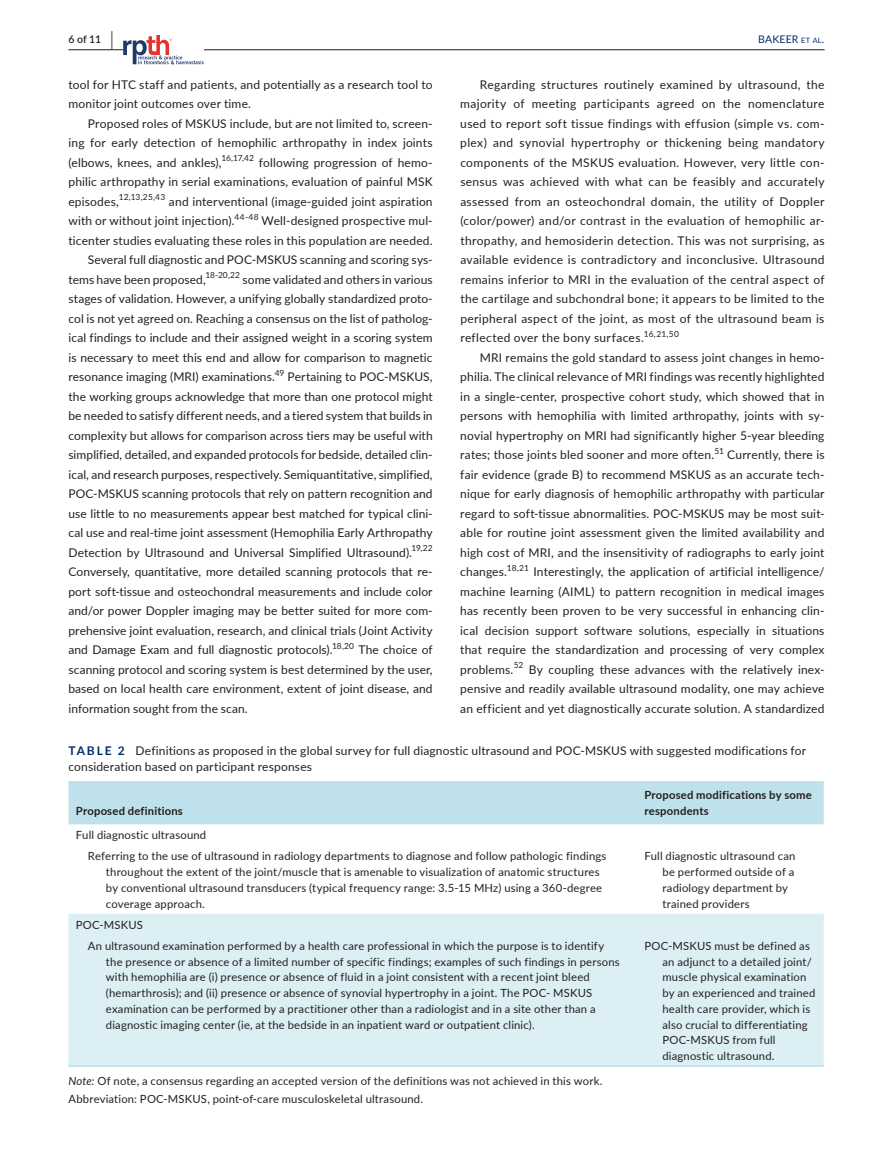
<style>
.page{position:relative;width:893px;height:1174px;background:#fff}
.page>*{position:absolute;margin:0;border:0;box-sizing:border-box;transform-origin:0 0}
.t1{font:12px/19.5px "Lato";letter-spacing:.01em;color:#231f20;text-align:justify}
.t2{font:11.25px/15.8px "Lato";letter-spacing:.015em;color:#231f20}
.t3{font:700 11.25px/15.8px "Lato";letter-spacing:.02em;color:#231f20}
.t4{font:10.5px "Lato";letter-spacing:.015em;color:#002c6b}
.t5{font:600 10.5px "Lato";color:#231f20}
.t6{font:8.4px "Lato";color:#231f20}
.s1{font-size:19.5px}
.s2{font-size:7.35px}
.s3{font-weight:700;color:#002c6b}
.s4{font-style:italic}
</style>
<div class="page">
<hr style="left:68px;top:49px;width:756px;height:1px;background:#231f20">
<svg style="left:123px;top:35px;width:81px;height:29px"></svg>
<div style="left:68px;top:781px;width:756px;height:43px;background:#bee1eb"></div>
<div style="left:68px;top:914px;width:756px;height:151px;background:#dceff4"></div>
<hr style="left:68px;top:1065px;width:569px;height:1px;background:#bee1eb">
<hr style="left:637px;top:1065px;width:187px;height:1px;background:#bee1eb">
<p class="t5" style="left:68px;top:31px;width:46px">6 of 11 <span class="s1">|</span></p>
<p class="t4" style="left:758px;top:31px;width:68px">BAKEER <span class="s2">et al</span>.</p>
<p class="t1" style="left:68px;top:74px;width:366px">tool for HTC staff and patients, and potentially as a research tool to monitor joint outcomes over time.</p>
<p class="t1" style="left:68px;top:113px;width:366px;text-indent:20px">Proposed roles of MSKUS include, but are not limited to, screen&shy;ing for early detection of hemophilic arthropathy in index joints (elbows, knees, and ankles),</p>
<p class="t1" style="left:460px;top:74px;width:366px;text-indent:20px">Regarding structures routinely examined by ultrasound, the majority of meeting participants agreed on the nomenclature used to report soft tissue findings with effusion (simple vs. com&shy;plex) and synovial hypertrophy or thickening being mandatory components of the MSKUS evaluation. However, very little con&shy;sensus was achieved with what can be feasibly and accurately assessed from an osteochondral domain, the utility of Doppler (color/power) and/or contrast in the evaluation of hemophilic ar&shy;thropathy, and hemosiderin detection. This was not surprising, as available evidence is contradictory and inconclusive. Ultrasound remains inferior to MRI in the evaluation of the central aspect of the cartilage and subchondral bone; it appears to be limited to the peripheral aspect of the joint, as most of the ultrasound beam is reflected over the bony surfaces.<sup>16,21,50</sup></p>
<p class="t1" style="left:460px;top:347px;width:366px;text-indent:20px">MRI remains the gold standard to assess joint changes in hemo&shy;philia. The clinical relevance of MRI findings was recently highlighted in a single-center, prospective cohort study, which showed that in persons with hemophilia with limited arthropathy, joints with sy&shy;novial hypertrophy on MRI had significantly higher 5-year bleeding rates; those joints bled sooner and more often.</p>
<p class="t6" style="left:221px;top:152px;width:34px">16,17,42</p>
<p class="t1" style="left:68px;top:152px;width:366px;text-indent:190px">following progression of hemo&shy;philic arthropathy in serial examinations, evaluation of painful MSK episodes,</p>
<p class="t6" style="left:119px;top:191px;width:48px">12,13,25,43</p>
<p class="t1" style="left:68px;top:191px;width:366px;text-indent:100px">and interventional (image-guided joint aspiration with or without joint injection).</p>
<p class="t6" style="left:235px;top:211px;width:25px">44-48</p>
<p class="t1" style="left:262px;top:210px;width:173px">Well-designed prospective mul-</p>
<p class="t1" style="left:68px;top:230px;width:366px">ticenter studies evaluating these roles in this population are needed.</p>
<p class="t1" style="left:88px;top:249px;width:346px">Several full diagnostic and POC-MSKUS scanning and scoring sys-</p>
<p class="t1" style="left:68px;top:269px;width:139px">tems have been proposed,</p>
<p class="t6" style="left:205px;top:269px;width:36px">18-20,22</p>
<p class="t1" style="left:68px;top:269px;width:366px;text-indent:174px">some validated and others in various stages of validation. However, a unifying globally standardized proto&shy;col is not yet agreed on. Reaching a consensus on the list of patholog&shy;ical findings to include and their assigned weight in a scoring system is necessary to meet this end and allow for comparison to magnetic resonance imaging (MRI) examinations.</p>
<p class="t6" style="left:275px;top:367px;width:11px">49</p>
<p class="t1" style="left:68px;top:366px;width:366px;text-indent:219px">Pertaining to POC-MSKUS, the working groups acknowledge that more than one protocol might be needed to satisfy different needs, and a tiered system that builds in complexity but allows for comparison across tiers may be useful with simplified, detailed, and expanded protocols for bedside, detailed clin&shy;ical, and research purposes, respectively. Semiquantitative, simplified, POC-MSKUS scanning protocols that rely on pattern recognition and use little to no measurements appear best matched for typical clini&shy;cal use and real-time joint assessment (Hemophilia Early Arthropathy Detection by Ultrasound and Universal Simplified Ultrasound).</p>
<p class="t6" style="left:714px;top:445px;width:11px">51</p>
<p class="t1" style="left:460px;top:444px;width:366px;text-indent:267px">Currently, there is fair evidence (grade B) to recommend MSKUS as an accurate tech&shy;nique for early diagnosis of hemophilic arthropathy with particular regard to soft-tissue abnormalities. POC-MSKUS may be most suit&shy;able for routine joint assessment given the limited availability and high cost of MRI, and the insensitivity of radiographs to early joint changes.</p>
<p class="t6" style="left:412px;top:542px;width:23px">19,22</p>
<p class="t1" style="left:68px;top:561px;width:366px">Conversely, quantitative, more detailed scanning protocols that re&shy;port soft-tissue and osteochondral measurements and include color and/or power Doppler imaging may be better suited for more com&shy;prehensive joint evaluation, research, and clinical trials (Joint Activity and Damage Exam and full diagnostic protocols).</p>
<p class="t6" style="left:507px;top:562px;width:24px">18,21</p>
<p class="t1" style="left:460px;top:561px;width:366px;text-indent:73px">Interestingly, the application of artificial intelligence/ machine learning (AIML) to pattern recognition in medical images has recently been proven to be very successful in enhancing clin&shy;ical decision support software solutions, especially in situations that require the standardization and processing of very complex problems.</p>
<p class="t6" style="left:332px;top:640px;width:23px">18,20</p>
<p class="t1" style="left:68px;top:639px;width:366px;text-indent:290px">The choice of scanning protocol and scoring system is best determined by the user, based on local health care environment, extent of joint disease, and information sought from the scan.</p>
<p class="t6" style="left:514px;top:659px;width:11px">52</p>
<p class="t1" style="left:460px;top:659px;width:366px;text-indent:69px">By coupling these advances with the relatively inex&shy;pensive and readily available ultrasound modality, one may achieve an efficient and yet diagnostically accurate solution. A standardized</p>
<p class="t1" style="left:68px;top:741px;width:739px;line-height:16.5px"><span class="s3">TABLE 2</span> Definitions as proposed in the global survey for full diagnostic ultrasound and POC-MSKUS with suggested modifications for consideration based on participant responses</p>
<p class="t3" style="left:76px;top:802px;width:108px">Proposed definitions</p>
<p class="t3" style="left:644px;top:787px;width:169px">Proposed modifications by some respondents</p>
<p class="t2" style="left:88px;top:824px;width:520px;line-height:21px;text-indent:-12px">Full diagnostic ultrasound<br>Referring to the use of ultrasound in radiology departments to diagnose and follow pathologic findings</p>
<p class="t2" style="left:106px;top:863px;width:498px">throughout the extent of the joint/muscle that is amenable to visualization of anatomic structures by conventional ultrasound transducers (typical frequency range: 3.5-15 MHz) using a 360-degree coverage approach.</p>
<p class="t2" style="left:88px;top:913px;width:518px;line-height:21px;text-indent:-12px">POC-MSKUS<br>An ultrasound examination performed by a health care professional in which the purpose is to identify</p>
<p class="t2" style="left:106px;top:953px;width:515px">the presence or absence of a limited number of specific findings; examples of such findings in persons with hemophilia are (i) presence or absence of fluid in a joint consistent with a recent joint bleed (hemarthrosis); and (ii) presence or absence of synovial hypertrophy in a joint. The POC- MSKUS examination can be performed by a practitioner other than a radiologist and in a site other than a diagnostic imaging center (ie, at the bedside in an inpatient ward or outpatient clinic).</p>
<p class="t2" style="left:68px;top:1071px;width:535px;line-height:18px"><span class="s4">Note:</span> Of note, a consensus regarding an accepted version of the definitions was not achieved in this work.<br>Abbreviation: POC-MSKUS, point-of-care musculoskeletal ultrasound.</p>
<p class="t2" style="left:662px;top:848px;width:134px;text-indent:-18px">Full diagnostic ultrasound can be performed outside of a radiology department by trained providers</p>
<p class="t2" style="left:662px;top:937px;width:154px;text-indent:-18px">POC-MSKUS must be defined as an adjunct to a detailed joint/ muscle physical examination by an experienced and trained health care provider, which is also crucial to differentiating<br>POC-MSKUS from full diagnostic ultrasound.</p>
</div>
